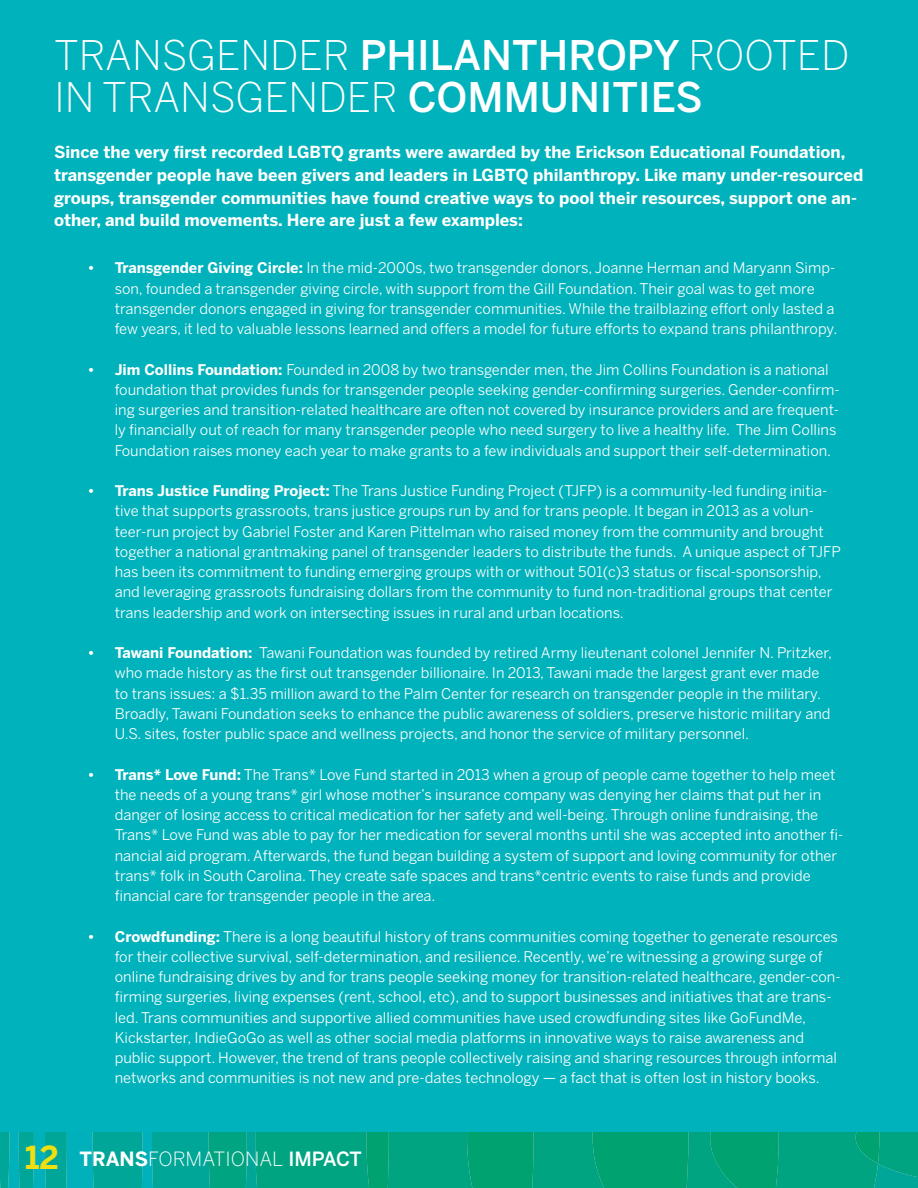
<style>
.page{position:relative;width:918px;height:1188px;background:#00b2bb}
.page>*{position:absolute;margin:0;border:0;box-sizing:border-box;transform-origin:0 0}
.t1{font:300 40.5px/42px "Benton Sans";color:#fff}
.t2{font:300 19.5px "Benton Sans";color:#fff}
.t3{font:500 19.5px "Benton Sans";color:#fff}
.t4{font:700 16.5px/22.5px "Benton Sans";color:#fff}
.t5{font:14.7px/20.2px "Benton Sans";color:#fff}
.s1{font-weight:500}
.s2{font-weight:700}
.s3{font-weight:700;font-size:31.5px;color:#f0df10}
</style>
<div class="page">
<svg style="left:0;top:1133px;width:918px;height:55px;background:#00a584"></svg>
<h1 class="t1" style="left:54px;top:34px;width:797px;text-indent:427px"><span class="s1">NTHROPY</span> ROOTED<br>I N TRANSGENDER <span class="s1">COMMUNITIES</span></h1>
<p class="t4" style="left:54px;top:141px;width:811px">Since the very first recorded LGBTQ grants were awarded by the Erickson Educational Foundation, transgender people have been givers and leaders in LGBTQ philanthropy. Like many under-resourced groups, transgender communities have found creative ways to pool their resources, support one an&shy;other, and build movements. Here are just a few examples:</p>
<p class="t5" style="left:115px;top:258px;width:724px;text-indent:-27px"><span class="s2">• Transgender Giving Circle:</span> In the mid-2000s, two transgender donors, Joanne Herman and Maryann Simp&shy;son, founded a transgender giving circle, with support from the Gill Foundation. Their goal was to get more transgender donors engaged in giving for transgender communities. While the trailblazing effort only lasted a few years, it led to valuable lessons learned and offers a model for future efforts to expand trans philanthropy.</p>
<p class="t5" style="left:115px;top:359px;width:727px;text-indent:-27px"><span class="s2">• Jim Collins Foundation:</span> Founded in 2008 by two transgender men, the Jim Collins Foundation is a national foundation that provides funds for transgender people seeking gender-confirming surgeries. Gender-confirm&shy;ing surgeries and transition-related healthcare are often not covered by insurance providers and are frequent&shy;ly financially out of reach for many transgender people who need surgery to live a healthy life. The Jim Collins Foundation raises money each year to make grants to a few individuals and support their self-determination.</p>
<p class="t5" style="left:115px;top:480px;width:728px;text-indent:-27px"><span class="s2">• Trans Justice Funding Project:</span> The Trans Justice Funding Project (TJFP) is a community-led funding initia&shy;tive that supports grassroots, trans justice groups run by and for trans people. It began in 2013 as a volun&shy;teer-run project by Gabriel Foster and Karen Pittelman who raised money from the community and brought together a national grantmaking panel of transgender leaders to distribute the funds. A unique aspect of TJFP has been its commitment to funding emerging groups with or without 501(c)3 status or fiscal-sponsorship, and leveraging grassroots fundraising dollars from the community to fund non-traditional groups that center trans leadership and work on intersecting issues in rural and urban locations.</p>
<p class="t5" style="left:115px;top:642px;width:719px;text-indent:-27px"><span class="s2">• Tawani Foundation:</span> Tawani Foundation was founded by retired Army lieutenant colonel Jennifer N. Pritzker, who made history as the first out transgender billionaire. In 2013, Tawani made the largest grant ever made to trans issues: a $1.35 million award to the Palm Center for research on transgender people in the military.<br>Broadly, Tawani Foundation seeks to enhance the public awareness of soldiers, preserve historic military and U.S. sites, foster public space and wellness projects, and honor the service of military personnel.</p>
<p class="t5" style="left:115px;top:764px;width:730px;text-indent:-27px"><span class="s2">• Trans* Love Fund:</span> The Trans* Love Fund started in 2013 when a group of people came together to help meet the needs of a young trans* girl whose mother’s insurance company was denying her claims that put her in danger of losing access to critical medication for her safety and well-being. Through online fundraising, the Trans* Love Fund was able to pay for her medication for several months until she was accepted into another fi&shy;nancial aid program. Afterwards, the fund began building a system of support and loving community for other trans* folk in South Carolina. They create safe spaces and trans*centric events to raise funds and provide financial care for transgender people in the area.</p>
<p class="t5" style="left:115px;top:926px;width:727px;text-indent:-27px"><span class="s2">• Crowdfunding:</span> There is a long beautiful history of trans communities coming together to generate resources for their collective survival, self-determination, and resilience. Recently, we’re witnessing a growing surge of online fundraising drives by and for trans people seeking money for transition-related healthcare, gender-con&shy;firming surgeries, living expenses (rent, school, etc), and to support businesses and initiatives that are trans&shy;led. Trans communities and supportive allied communities have used crowdfunding sites like GoFundMe, Kickstarter, IndieGoGo as well as other social media platforms in innovative ways to raise awareness and public support. However, the trend of trans people collectively raising and sharing resources through informal networks and communities is not new and pre-dates technology — a fact that is often lost in history books.</p>
<h1 class="t1" style="left:54px;top:34px;width:357px">TRANSGENDER <span class="s1">PHILA</span></h1>
<h2 class="t2" style="left:25px;top:1147px;width:276px"><span class="s3">12</span> <span class="s2">trans</span>FORMATI ONAL <span class="s1">IMPA</span></h2>
<h2 class="t3" style="left:336px;top:1147px;width:27px">CT</h2>
</div>
